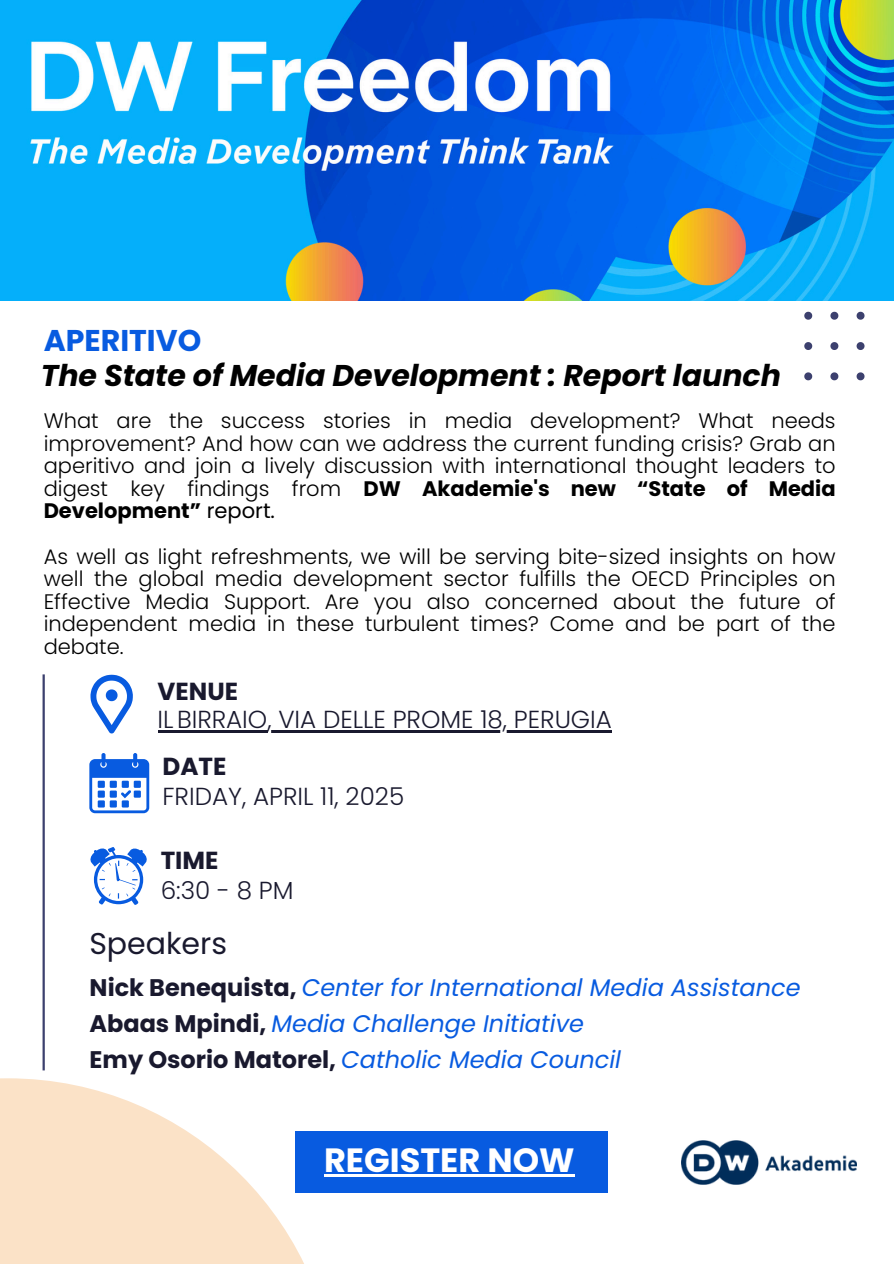
<style>
.page{position:relative;width:894px;height:1264px;background:#fff}
.page>*{position:absolute;margin:0;border:0;box-sizing:border-box;transform-origin:0 0}
.t1{font:700 33.6px "Poppins";color:#fff}
.t2{font:italic 700 30px "Poppins";color:#000}
.t3{font:700 30px "Poppins";color:#085be0}
.t4{font:30px "Poppins";color:#19192e}
.t5{font:300 24.6px "Poppins";color:#19192e}
.t6{font:700 24.6px "Poppins";color:#19192e}
.t7{font:italic 24px "Poppins";color:#085be0}
.t8{font:300 21px/22.5px "Poppins";color:#000;text-align:justify}
.s1{font-weight:700}
.s2{font-weight:400}
.s3{font-weight:700;font-style:normal;color:#19192e}
</style>
<div class="page">
<div style="left:296px;top:1130px;width:311px;height:62px;background:#085be0"></div>
<svg style="left:89px;top:753px;width:60px;height:60px"></svg>
<svg style="left:90px;top:847px;width:57px;height:58px"></svg>
<svg style="left:0;top:1078px;width:337px;height:185px;fill:#fbe2c7"></svg>
<svg style="left:804px;top:372px;width:8px;height:8px"></svg>
<svg style="left:804px;top:342px;width:8px;height:8px"></svg>
<svg style="left:804px;top:312px;width:8px;height:8px"></svg>
<svg style="left:830px;top:372px;width:8px;height:8px"></svg>
<svg style="left:830px;top:342px;width:8px;height:8px"></svg>
<svg style="left:830px;top:312px;width:8px;height:8px"></svg>
<svg style="left:856px;top:372px;width:8px;height:8px"></svg>
<svg style="left:856px;top:342px;width:8px;height:8px"></svg>
<svg style="left:856px;top:312px;width:8px;height:8px"></svg>
<hr style="left:43px;top:674px;width:2px;height:396px;background:#3c406e">
<img style="left:0;top:0;width:893px;height:300px">
<img style="left:681px;top:1140px;width:175px;height:45px">
<svg style="left:90px;top:674px;width:43px;height:59px"></svg>
<hr style="left:324px;top:1174px;width:250px;height:2px;background:#fff">
<hr style="left:157px;top:730px;width:110px;height:2px;background:#19192e">
<hr style="left:267px;top:730px;width:344px;height:2px;background:#19192e">
<h5 class="t3" style="left:44px;top:319px;width:159px">APERITIVO</h5>
<p class="t2" style="left:41px;top:355px;width:741px">The State of Media Development : Report launch</p>
<h6 class="t8" style="left:44px;top:410px;width:793px">What are the success stories in media development? What needs improvement? And how can we address the current funding crisis? Grab an aperitivo and join a lively discussion with international thought leaders to digest key findings from <span class="s1">DW Akademie's new “State of Media Development”</span> <span class="s2">report.</span></h6>
<p class="t8" style="left:44px;top:545px;width:793px">As well as light refreshments, we will be serving bite-sized insights on how well the global media development sector fulfills the OECD Principles on Effective Media Support. Are you also concerned about the future of independent media in these turbulent times? Come and be part of the debate.</p>
<p class="t6" style="left:157px;top:674px;width:82px">VENUE</p>
<h5 class="t5" style="left:157px;top:702px;width:455px">ILBIRRAIO, VIA DELLE PROME 18, PERUGIA</h5>
<p class="t6" style="left:162px;top:749px;width:65px">DATE</p>
<h2 class="t5" style="left:162px;top:778px;width:243px">FRIDAY, APRIL 11, 2025</h2>
<p class="t6" style="left:161px;top:843px;width:59px">TIME</p>
<h3 class="t5" style="left:161px;top:872px;width:134px">6:30 - 8 PM</h3>
<p class="t4" style="left:89px;top:922px;width:139px">Speakers</p>
<p class="t7" style="left:90px;top:970px;width:712px"><span class="s3">Nick Benequista,</span> Center for International Media Assistance</p>
<h5 class="t7" style="left:89px;top:1006px;width:496px"><span class="s3">Abaas Mpindi,</span> Media Challenge Initiative</h5>
<h6 class="t7" style="left:90px;top:1042px;width:533px"><span class="s3">Emy Osorio Matorel,</span> Catholic Media Council</h6>
<p class="t1" style="left:324px;top:1137px;width:252px">REGISTER NOW</p>
</div>
